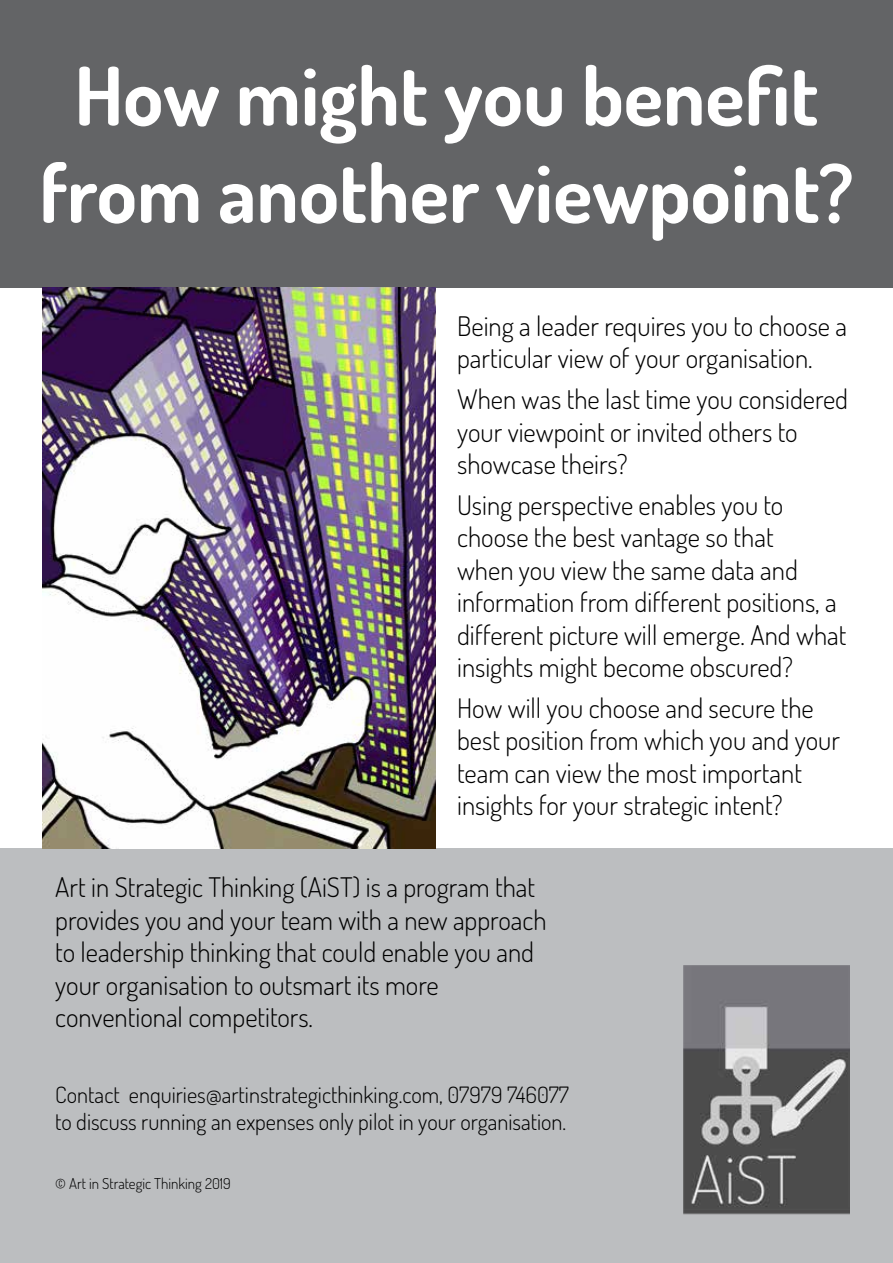
<style>
.page{position:relative;width:893px;height:1263px;background:#fff}
.page>*{position:absolute;margin:0;border:0;box-sizing:border-box;transform-origin:0 0}
.t1{font:700 81px/97.2px "Dosis";color:#fff;text-align:center}
.t2{font:300 27px/32.4px "Dosis";color:#000}
.t3{font:300 22.5px/27px "Dosis";color:#000}
.t4{font:300 15px "Dosis";color:#000}
</style>
<div class="page">
<div style="left:0;top:848px;width:893px;height:415px;background:#bcbec0"></div>
<img style="left:684px;top:965px;width:165px;height:250px">
<div style="left:0;top:0;width:893px;height:287px;background:#636466"></div>
<img style="left:43px;top:287px;width:393px;height:561px">
<h1 class="t1" style="left:39px;top:46px;width:816px">How might you benefit from another viewpoint?</h1>
<p class="t2" style="left:457px;top:309px;width:392px">Being a leader requires you to choose a particular view of your organisation.</p>
<p class="t2" style="left:457px;top:382px;width:392px">When was the last time you considered your viewpoint or invited others to showcase theirs?</p>
<p class="t2" style="left:457px;top:488px;width:391px">Using perspective enables you to choose the best vantage so that<br>when you view the same data and information from different positions, a different picture will emerge. And what insights might become obscured?</p>
<p class="t2" style="left:457px;top:691px;width:384px">How will you choose and secure the best position from which you and your team can view the most important insights for your strategic intent?</p>
<p class="t2" style="left:55px;top:870px;width:493px">Art in Strategic Thinking (AiST) is a program that provides you and your team with a new approach to leadership thinking that could enable you and your organisation to outsmart its more conventional competitors.</p>
<p class="t3" style="left:55px;top:1081px;width:515px">Contact enquiries@artinstrategicthinking.com, 07979 746077 to discuss running an expenses only pilot in your organisation.</p>
<p class="t4" style="left:55px;top:1174px;width:177px">© Art in Strategic Thinking 2019</p>
</div>
